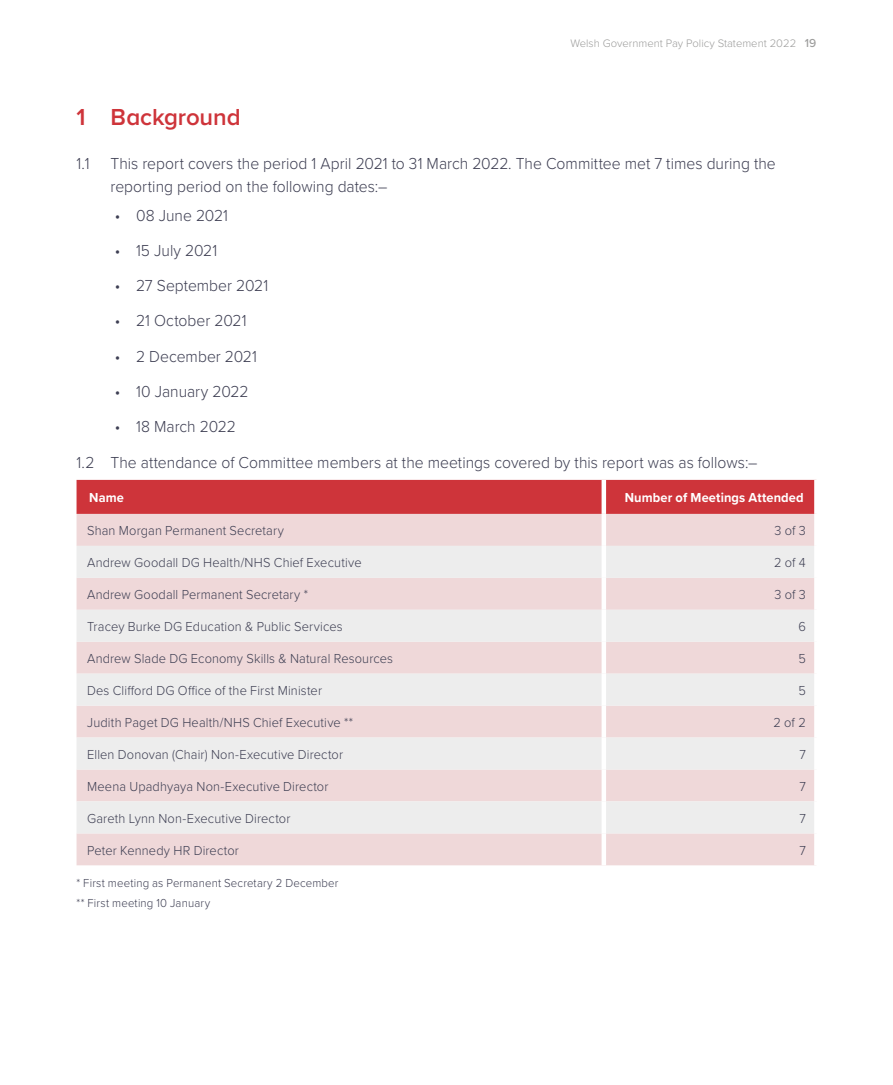
<style>
.page{position:relative;width:893px;height:1085px;background:#fff}
.page>*{position:absolute;margin:0;border:0;box-sizing:border-box;transform-origin:0 0}
.H2_Sub_Heading_Spann{font:600 24px "Proxima Nova";letter-spacing:-.005em;color:#ce343a}
.Body_Text_Black{font:300 16.5px/22.5px "Proxima Nova";color:#3d3e52;scale:.95 1}
.Last_Indented_Bullet{font:300 16.5px "Proxima Nova";color:#3d3e52;scale:.95 1}
.Table_Text{font:300 13.5px "Proxima Nova";letter-spacing:.01em;color:#3d3e52;scale:.95 1}
.Table_Heading_Right{font:700 13.5px "Proxima Nova";letter-spacing:.01em;color:#fff;scale:.95 1}
.Table_Text_Right{font:300 13.5px "Proxima Nova";letter-spacing:.005em;color:#3d3e52;scale:.95 1}
.Table_Heading_Left{font:700 13.5px "Proxima Nova";color:#fff;scale:.95 1}
.Footnotes{font:300 12px "Proxima Nova";letter-spacing:.015em;color:#3d3e52;scale:.95 1}
.t1{font:300 11.25px "Proxima Nova";color:#9d9d9c}
.s1{font-weight:500;font-size:12px}
</style>
<div class="page">
<div style="left:77px;top:480px;width:737px;height:34px;background:#ce343a"></div>
<div style="left:77px;top:514px;width:737px;height:351px;background:#efd8d9"></div>
<svg style="left:77px;top:546px;width:737px;height:287px;background:#ede3e4"></svg>
<hr style="left:602px;top:480px;width:4px;height:34px;background:#fff">
<hr style="left:602px;top:514px;width:4px;height:32px;background:#fff">
<hr style="left:602px;top:546px;width:4px;height:31px;background:#fff">
<hr style="left:602px;top:577px;width:4px;height:32px;background:#fff">
<hr style="left:602px;top:609px;width:4px;height:32px;background:#fff">
<hr style="left:602px;top:641px;width:4px;height:32px;background:#fff">
<hr style="left:602px;top:673px;width:4px;height:32px;background:#fff">
<hr style="left:602px;top:705px;width:4px;height:32px;background:#fff">
<hr style="left:602px;top:737px;width:4px;height:32px;background:#fff">
<hr style="left:602px;top:769px;width:4px;height:32px;background:#fff">
<hr style="left:602px;top:801px;width:4px;height:32px;background:#fff">
<hr style="left:602px;top:833px;width:4px;height:32px;background:#fff">
<p class="t1" style="left:570px;top:35px;width:247px">Welsh Government Pay Policy Statement 2022 <span class="s1">19</span></p>
<h2 class="H2_Sub_Heading_Spann" style="left:77px;top:99px;width:166px">1 Background</h2>
<p class="Body_Text_Black" style="left:77px;top:151px;width:15px">1.1</p>
<p class="Body_Text_Black" style="left:111px;top:151px;width:702px">This report covers the period 1 April 2021 to 31 March 2022. The Committee met 7 times during the reporting period on the following dates:–</p>
<p class="Last_Indented_Bullet" style="left:115px;top:203px;width:121px">• 08 June 2021</p>
<p class="Last_Indented_Bullet" style="left:115px;top:238px;width:109px">• 15 July 2021</p>
<p class="Last_Indented_Bullet" style="left:115px;top:273px;width:163px">• 27 September 2021</p>
<p class="Last_Indented_Bullet" style="left:115px;top:308px;width:140px">• 21 October 2021</p>
<p class="Last_Indented_Bullet" style="left:115px;top:344px;width:151px">• 2 December 2021</p>
<p class="Last_Indented_Bullet" style="left:115px;top:379px;width:142px">• 10 January 2022</p>
<p class="Last_Indented_Bullet" style="left:115px;top:414px;width:129px">• 18 March 2022</p>
<p class="Body_Text_Black" style="left:77px;top:450px;width:718px">1.2 The attendance of Committee members at the meetings covered by this report was as follows:–</p>
<p class="Table_Heading_Left" style="left:89px;top:487px;width:38px">Name</p>
<p class="Table_Heading_Right" style="left:625px;top:487px;width:190px">Number of Meetings Attended</p>
<p class="Table_Text" style="left:87px;top:520px;width:209px">Shan Morgan Permanent Secretary</p>
<p class="Table_Text_Right" style="left:774px;top:520px;width:35px">3 of 3</p>
<p class="Table_Text" style="left:87px;top:552px;width:290px">Andrew Goodall DG Health/NHS Chief Executive</p>
<p class="Table_Text_Right" style="left:774px;top:552px;width:35px">2 of 4</p>
<p class="Table_Text" style="left:87px;top:584px;width:234px">Andrew Goodall Permanent Secretary *</p>
<p class="Table_Text_Right" style="left:774px;top:584px;width:35px">3 of 3</p>
<p class="Table_Text" style="left:87px;top:616px;width:271px">Tracey Burke DG Education &amp; Public Services</p>
<p class="Table_Text_Right" style="left:798px;top:616px;width:9px">6</p>
<p class="Table_Text" style="left:87px;top:648px;width:323px">Andrew Slade DG Economy Skills &amp; Natural Resources</p>
<p class="Table_Text_Right" style="left:798px;top:648px;width:9px">5</p>
<p class="Table_Text" style="left:87px;top:680px;width:249px">Des Clifford DG Office of the First Minister</p>
<p class="Table_Text_Right" style="left:798px;top:680px;width:9px">5</p>
<p class="Table_Text" style="left:87px;top:712px;width:281px">Judith Paget DG Health/NHS Chief Executive **</p>
<p class="Table_Text_Right" style="left:773px;top:712px;width:36px">2 of 2</p>
<p class="Table_Text" style="left:87px;top:744px;width:271px">Ellen Donovan (Chair) Non-Executive Director</p>
<p class="Table_Text_Right" style="left:799px;top:744px;width:8px">7</p>
<p class="Table_Text" style="left:87px;top:776px;width:256px">Meena Upadhyaya Non-Executive Director</p>
<p class="Table_Text_Right" style="left:799px;top:776px;width:8px">7</p>
<p class="Table_Text" style="left:87px;top:808px;width:215px">Gareth Lynn Non-Executive Director</p>
<p class="Table_Text_Right" style="left:799px;top:808px;width:8px">7</p>
<p class="Table_Text" style="left:87px;top:840px;width:161px">Peter Kennedy HR Director</p>
<p class="Table_Text_Right" style="left:799px;top:840px;width:8px">7</p>
<p class="Footnotes" style="left:77px;top:873px;width:277px">* First meeting as Permanent Secretary 2 December</p>
<p class="Footnotes" style="left:77px;top:894px;width:142px">** First meeting 10 January</p>
</div>
